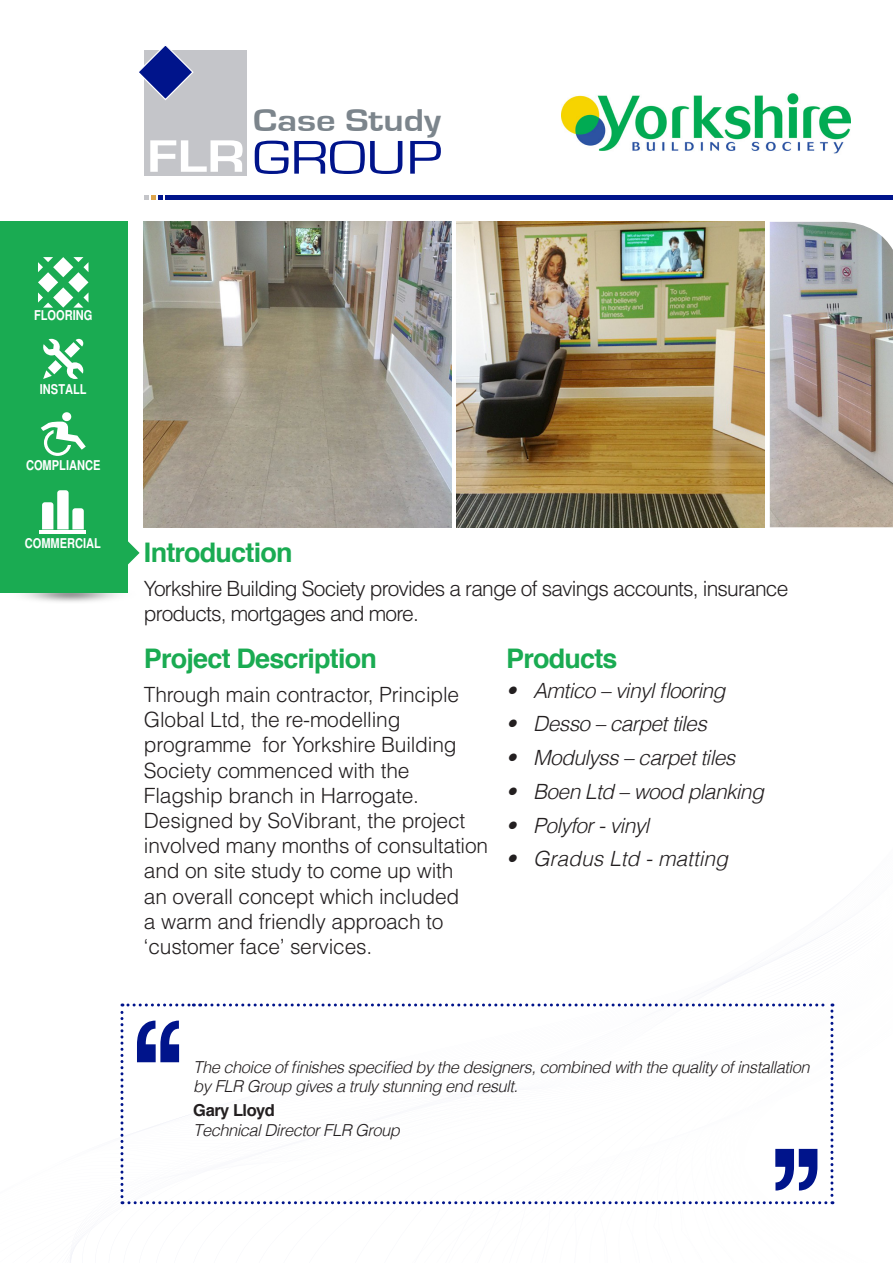
<style>
.page{position:relative;width:893px;height:1263px;background:#fff}
.page>*{position:absolute;margin:0;border:0;box-sizing:border-box;transform-origin:0 0}
.t1{font:49.05px "Eurostile";color:#00148b;scale:1.25 1}
.t2{font:700 32.4px "Eurostile";color:#7c858c;scale:1.19 1}
.t3{font:700 27px "Helvetica";letter-spacing:-.03em;color:#1aab52}
.t4{font:300 21px/25.2px "Helvetica";letter-spacing:-.01em;color:#231f20}
.t5{font:italic 300 21px "Helvetica";letter-spacing:-.03em;color:#231f20}
.t6{font:300 21px/25.2px "Helvetica";letter-spacing:-.04em;color:#231f20}
.t7{font:italic 300 21px "Helvetica";color:#231f20}
.t8{font:italic 300 16.5px/19.8px "Helvetica";letter-spacing:-.03em;color:#231f20}
.t9{font:700 16.5px "Helvetica";letter-spacing:-.03em;color:#231f20}
.t10{font:700 condensed 13.5px "Helvetica";color:#fff}
.s1{font-weight:700;font-size:47.1px;color:#fff}
</style>
<div class="page">
<img style="left:144px;top:222px;width:308px;height:305px">
<img style="left:457px;top:222px;width:307px;height:305px">
<img style="left:770px;top:222px;width:123px;height:305px">
<img style="left:561px;top:93px;width:290px;height:61px">
<div style="left:145px;top:51px;width:102px;height:125px;background:#c4c5c9"></div>
<svg style="left:139px;top:46px;width:56px;height:55px"></svg>
<hr style="left:166px;top:195px;width:727px;height:4px;background:#00148b">
<svg style="left:144px;top:195px;width:19px;height:4px"></svg>
<img style="left:22px;top:569px;width:106px;height:33px">
<div style="left:0;top:222px;width:127px;height:371px;background:#1aab52"></div>
<svg style="left:127px;top:537px;width:13px;height:32px"></svg>
<svg style="left:38px;top:257px;width:51px;height:51px"></svg>
<svg style="left:41px;top:412px;width:45px;height:44px"></svg>
<svg style="left:43px;top:338px;width:41px;height:41px"></svg>
<svg style="left:42px;top:490px;width:42px;height:39px"></svg>
<hr style="left:40px;top:531px;width:46px;height:3px;background:#fff">
<svg style="left:120px;top:1003px;width:713px;height:201px"></svg>
<p class="t2" style="left:253px;top:103px;width:159px">Case Study</p>
<p class="t1" style="left:147px;top:131px;width:238px"><span class="s1">FLR</span>GROUP</p>
<p class="t10" style="left:34px;top:308px;width:60px">FLOORING</p>
<p class="t10" style="left:40px;top:381px;width:48px">INSTALL</p>
<p class="t10" style="left:26px;top:457px;width:76px">COMPLIANCE</p>
<p class="t10" style="left:25px;top:535px;width:78px">COMMERCIAL</p>
<p class="t3" style="left:144px;top:536px;width:150px">Introduction</p>
<p class="t6" style="left:144px;top:575px;width:646px">Yorkshire Building Society provides a range of savings accounts, insurance products, mortgages and more.</p>
<p class="t3" style="left:144px;top:642px;width:234px">Project Description</p>
<p class="t4" style="left:144px;top:681px;width:346px">Through main contractor, Principle<br>Global Ltd, the re-modelling programme for Yorkshire Building<br>Society commenced with the<br>Flagship branch in Harrogate.<br>Designed by SoVibrant, the project involved many months of consultation and on site study to come up with<br>an overall concept which included<br>a warm and friendly approach to ‘customer face’ services.</p>
<p class="t3" style="left:506px;top:642px;width:113px">Products</p>
<p class="t5" style="left:506px;top:672px;width:221px">• Amtico – vinyl flooring</p>
<p class="t5" style="left:506px;top:706px;width:202px">• Desso – carpet tiles</p>
<p class="t5" style="left:506px;top:740px;width:231px">• Modulyss – carpet tiles</p>
<p class="t5" style="left:506px;top:773px;width:259px">• Boen Ltd – wood planking</p>
<p class="t5" style="left:506px;top:807px;width:145px">• Polyfor - vinyl</p>
<p class="t7" style="left:506px;top:841px;width:223px">• Gradus Ltd - matting</p>
<p class="t8" style="left:193px;top:1056px;width:618px">The choice of finishes specified by the designers, combined with the quality of installation by FLR Group gives a truly stunning end result.</p>
<p class="t9" style="left:193px;top:1100px;width:83px">Gary Lloyd</p>
<p class="t8" style="left:193px;top:1119px;width:208px">Technical Director FLR Group</p>
</div>
